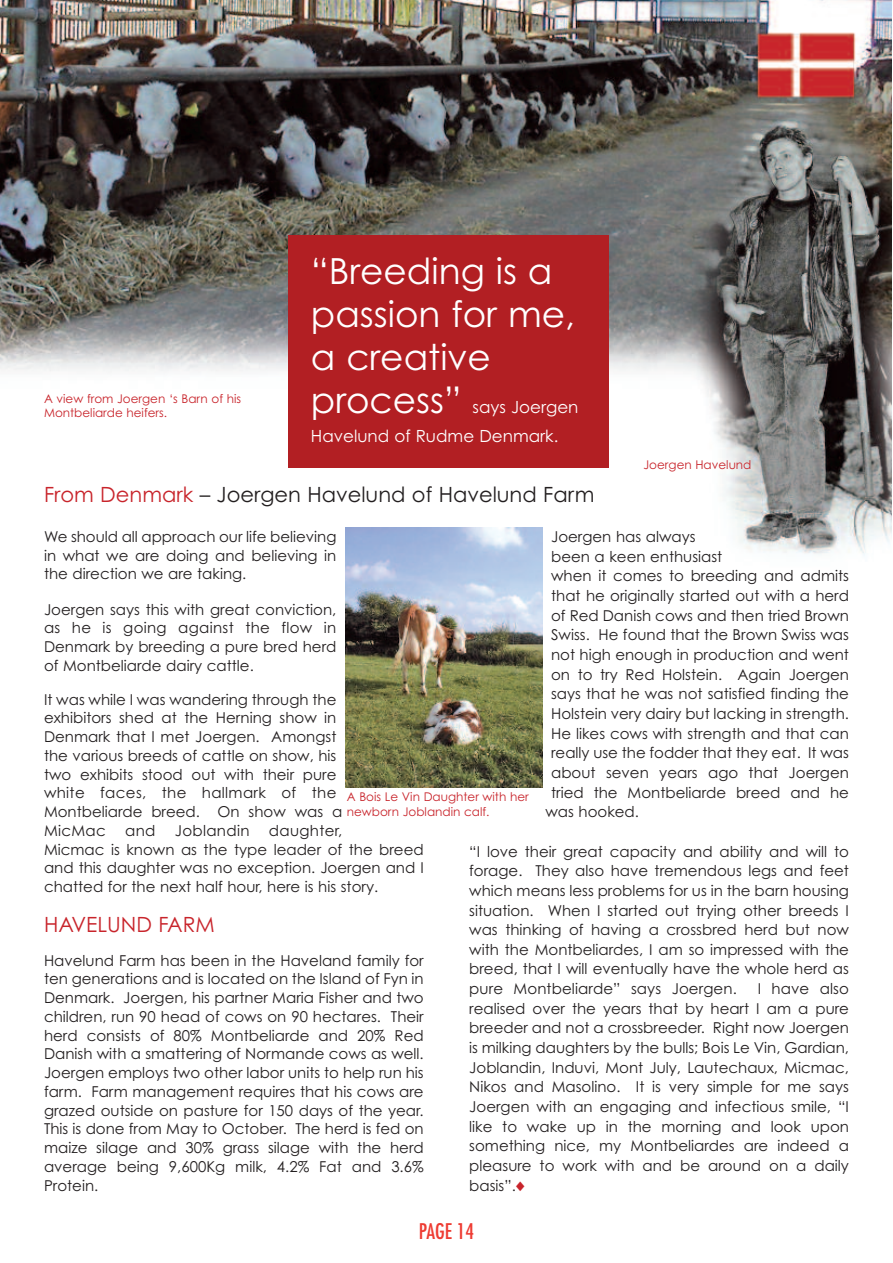
<style>
.page{position:relative;width:893px;height:1263px;background:#fff}
.page>*{position:absolute;margin:0;border:0;box-sizing:border-box;transform-origin:0 0}
.t1{font:36px/43.2px "Century Gothic";color:#fff}
.t2{font:21px "Century Gothic";color:#231f20}
.t3{font:21px "Century Gothic";color:#c8242b}
.t4{font:condensed 21px "Futura";color:#ee3b32}
.t5{font:16.8px/28.8px "Century Gothic";color:#fff}
.t6{font:15px/18.8px "Century Gothic";color:#231f20;text-align:justify}
.t7{font:15px "Century Gothic";letter-spacing:.02em;color:#231f20}
.t8{font:12px/14.4px "Century Gothic";color:#c8242b}
.s1{font-size:36px}
.s2{color:#c8242b}
</style>
<div class="page">
<img style="left:0;top:0;width:891px;height:616px">
<div style="left:288px;top:235px;width:321px;height:233px;background:#b21f23"></div>
<img style="left:345px;top:527px;width:197px;height:260px">
<p class="t8" style="left:44px;top:391px;width:199px">A view from Joergen ‘s Barn of his<br>Montbeliarde heifers.</p>
<h1 class="t1" style="left:311px;top:250px;width:266px">“Breeding is a passion for me, a creative</h1>
<p class="t5" style="left:311px;top:393px;width:269px"><span class="s1">process”</span> says Joergen<br>Havelund of Rudme Denmark.</p>
<p class="t8" style="left:643px;top:458px;width:109px">Joergen Havelund</p>
<h2 class="t2" style="left:44px;top:483px;width:552px"><span class="s2">From Denmark</span> – Joergen Havelund of Havelund Farm</h2>
<p class="t6" style="left:44px;top:527px;width:294px">We should all approach our life believing in what we are doing and believing in the direction we are taking.</p>
<p class="t6" style="left:44px;top:600px;width:294px">Joergen says this with great conviction, as he is going against the flow in Denmark by breeding a pure bred herd of Montbeliarde dairy cattle.</p>
<p class="t6" style="left:44px;top:690px;width:300px;text-align:left">It was while I was wandering through the exhibitors shed at the Herning show in<br>Denmark that I met Joergen. Amongst the various breeds of cattle on show, his two exhibits stood out with their pure white faces, the hallmark of the<br>Montbeliarde breed. On show was a<br>MicMac</p>
<p class="t6" style="left:551px;top:527px;width:146px">Joergen has always</p>
<p class="t6" style="left:551px;top:547px;width:173px">been a keen enthusiast</p>
<p class="t6" style="left:551px;top:567px;width:299px">when it comes to breeding and admits</p>
<p class="t6" style="left:551px;top:586px;width:299px">that he originally started out with a herd</p>
<p class="t6" style="left:551px;top:606px;width:299px">of Red Danish cows and then tried Brown</p>
<p class="t6" style="left:551px;top:626px;width:299px">Swiss. He found that the Brown Swiss was</p>
<p class="t6" style="left:551px;top:645px;width:299px">not high enough in production and went</p>
<p class="t6" style="left:551px;top:665px;width:299px">on to try Red Holstein. Again Joergen</p>
<p class="t6" style="left:551px;top:685px;width:299px">says that he was not satisfied finding the</p>
<p class="t6" style="left:551px;top:704px;width:299px">Holstein very dairy but lacking in strength.</p>
<p class="t6" style="left:551px;top:724px;width:299px">He likes cows with strength and that can</p>
<p class="t6" style="left:551px;top:744px;width:299px">really use the fodder that they eat. It was</p>
<p class="t6" style="left:551px;top:763px;width:299px">about seven years ago that Joergen</p>
<p class="t6" style="left:551px;top:783px;width:299px">tried the Montbeliarde breed and he</p>
<p class="t6" style="left:545px;top:803px;width:95px">was hooked.</p>
<p class="t6" style="left:469px;top:841px;width:381px;line-height:19.6px">“I love their great capacity and ability and will to forage. They also have tremendous legs and feet which means less problems for us in the barn housing situation. When I started out trying other breeds I was thinking of having a crossbred herd but now with the Montbeliardes, I am so impressed with the breed, that I will eventually have the whole herd as pure Montbeliarde” says Joergen.</p>
<p class="t8" style="left:347px;top:790px;width:183px">A Bois Le Vin Daughter with her newborn Joblandin calf.</p>
<p class="t6" style="left:125px;top:821px;width:32px">and</p>
<p class="t7" style="left:175px;top:822px;width:76px">Joblandin</p>
<p class="t6" style="left:44px;top:821px;width:381px;text-align:left;text-indent:225px">daughter,<br>Micmac is known as the type leader of the breed and this daughter was no exception. Joergen and I chatted for the next half hour, here is his story.</p>
<h2 class="t3" style="left:44px;top:912px;width:172px">HAVELUND FARM</h2>
<p class="t6" style="left:44px;top:951px;width:381px">Havelund Farm has been in the Haveland family for ten generations and is located on the Island of Fyn in Denmark. Joergen, his partner Maria Fisher and two children, run 90 head of cows on 90 hectares. Their herd consists of 80% Montbeliarde and 20% Red Danish with a smattering of Normande cows as well.<br>Joergen employs two other labor units to help run his farm. Farm management requires that his cows are grazed outside on pasture for 150 days of the year.<br>This is done from May to October. The herd is fed on maize silage and 30% grass silage with the herd average being 9,600Kg milk, 4.2% Fat and 3.6% Protein.</p>
<p class="t6" style="left:469px;top:979px;width:381px;line-height:19.6px;text-indent:288px">I have also realised over the years that by heart I am a pure breeder and not a crossbreeder. Right now Joergen is milking daughters by the bulls; Bois Le Vin, Gardian, Joblandin, Induvi, Mont July, Lautechaux, Micmac, Nikos and Masolino. It is very simple for me says Joergen with an engaging and infectious smile, “I like to wake up in the morning and look upon something nice, my Montbeliardes are indeed a pleasure to work with and be around on a daily basis”.<span class="s2">◆</span></p>
<h2 class="t4" style="left:419px;top:1222px;width:57px">PAGE 14</h2>
</div>
